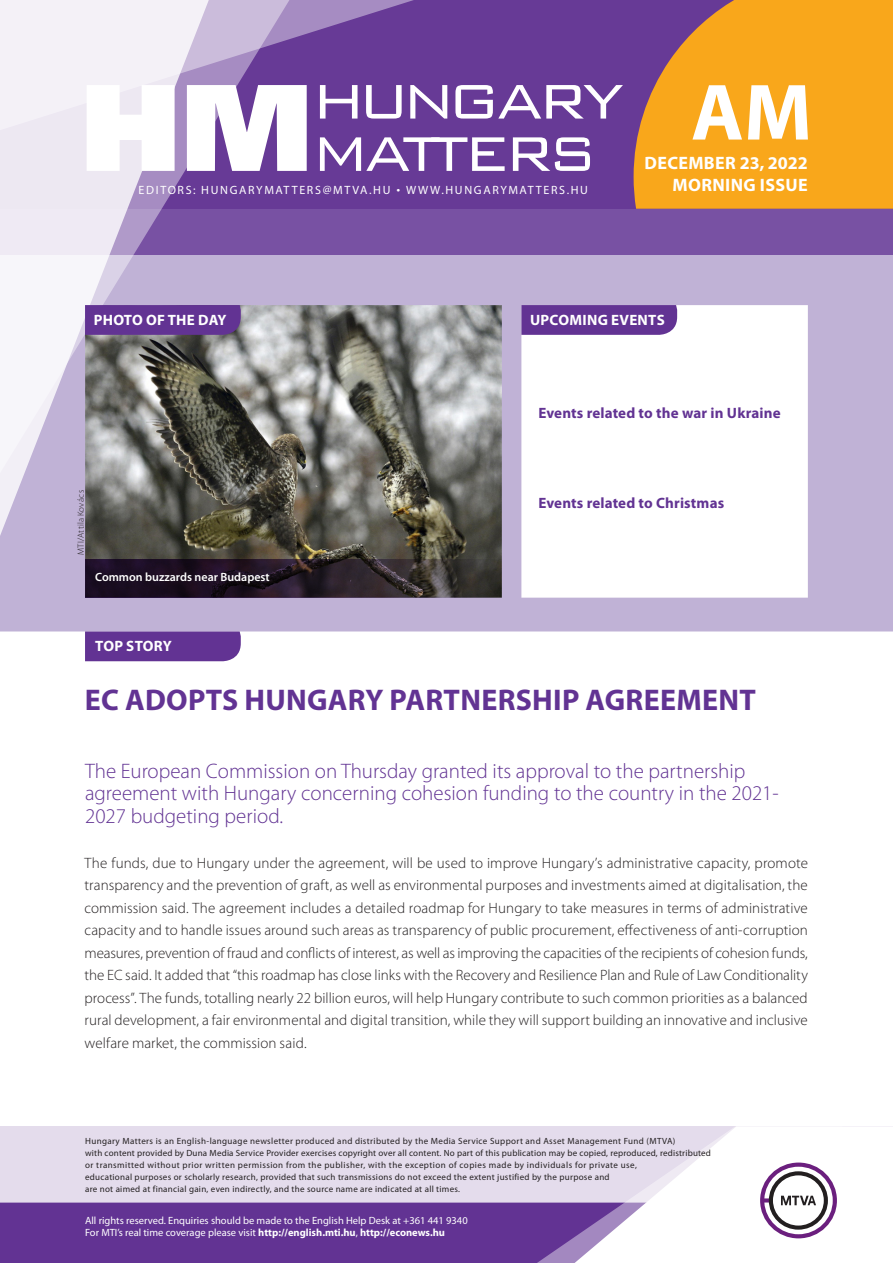
<style>
.page{position:relative;width:893px;height:1263px;background:#fff}
.page>*{position:absolute;margin:0;border:0;box-sizing:border-box;transform-origin:0 0}
.t1{font:700 80.55px "Myriad Pro";color:#fff}
._00_borito_cimsor{font:700 30px "Myriad Pro";letter-spacing:.01em;color:#623393}
._00_borito_alcimsor{font:300 21px/22.5px "Myriad Pro";color:#623393}
.t2{font:700 18px/22.5px "Myriad Pro";letter-spacing:.02em;color:#fff;text-align:right}
._03_kenyer_szöveg-1{font:300 15px/22.5px "Myriad Pro";letter-spacing:.005em;color:#231f20;text-align:justify}
._00_borito_cimsorkic{font:700 15px "Myriad Pro";letter-spacing:.01em;color:#623393}
.t3{font:700 15px "Myriad Pro";letter-spacing:.02em;color:#fff}
.t4{font:12px "Myriad Pro";letter-spacing:.14em;color:#fff}
._04_kepalairas{font:600 12px "Myriad Pro";color:#fff}
.t5{font:10.5px/12px "Myriad Pro";color:#fff}
.t6{font:9px/12px "Myriad Pro";letter-spacing:.03em;color:#231f20}
._03_kenyer_szöveg-1-2{font:300 9px "Myriad Pro";letter-spacing:.03em;color:#231f20}
.s1{font-family:"Geogrotesque"}
.s2{font-weight:700}
</style>
<div class="page">
<div style="left:0;top:1126px;width:893px;height:137px;background:#e4dcec"></div>
<div style="left:0;top:1202px;width:506px;height:61px;background:#623393"></div>
<div style="left:506px;top:1202px;width:43px;height:61px;background:#623393"></div>
<svg style="left:549px;top:1126px;width:344px;height:137px;fill:#fff"></svg>
<svg style="left:760px;top:1162px;width:77px;height:76px;background:#c5b8c8"></svg>
<svg style="left:0;top:255px;width:893px;height:376px"></svg>
<div style="left:0;top:0;width:893px;height:255px;background:linear-gradient(to bottom,#633493,#72489e)"></div>
<svg style="left:634px;top:0;width:259px;height:209px;background:#ea9c26"></svg>
<svg style="left:225px;top:221px;width:83px;height:287px;background:#8e8693"></svg>
<svg style="left:225px;top:0;width:257px;height:221px;background:#744c9f"></svg>
<svg style="left:0;top:0;width:225px;height:610px"></svg>
<svg style="left:87px;top:85px;width:88px;height:86px"></svg>
<svg style="left:187px;top:85px;width:120px;height:86px"></svg>
<svg style="left:320px;top:85px;width:37px;height:34px"></svg>
<svg style="left:366px;top:85px;width:36px;height:34px"></svg>
<svg style="left:410px;top:85px;width:37px;height:34px"></svg>
<svg style="left:455px;top:85px;width:168px;height:34px"></svg>
<svg style="left:320px;top:137px;width:185px;height:34px"></svg>
<svg style="left:513px;top:137px;width:77px;height:34px"></svg>
<div style="left:85px;top:631px;width:156px;height:30px;background:#623393"></div>
<svg style="left:521px;top:305px;width:156px;height:30px;background:#653795"></svg>
<div style="left:85px;top:305px;width:156px;height:30px;background:#623393"></div>
<svg style="left:85px;top:559px;width:417px;height:39px;background:#291f29"></svg>
<p class="t4" style="left:139px;top:182px;width:451px">EDITORS: HUNGARYMATTERS@MTVA.HU <span class="s1">¬</span> WWW.HUNGARYMATTERS.HU</p>
<h1 class="t1" style="left:691px;top:60px;width:114px">AM</h1>
<p class="t2" style="left:644px;top:151px;width:165px">December 23, 2022<br>MORNING ISSUE</p>
<p class="t3" style="left:94px;top:310px;width:134px">PHOTO OF THE DAY</p>
<p class="t3" style="left:530px;top:310px;width:136px">UPCOMING EVENTS</p>
<p class="_03_kenyer_szöveg-1-2" style="left:76px;top:555px;width:66px;rotate:-90deg">MTI/Attila Kovács</p>
<p class="_04_kepalairas" style="left:95px;top:569px;width:176px">Common buzzards near Budapest</p>
<p class="t3" style="left:95px;top:636px;width:78px">TOP STORY</p>
<p class="_00_borito_cimsorkic" style="left:538px;top:403px;width:244px">Events related to the war in Ukraine</p>
<p class="_00_borito_cimsorkic" style="left:538px;top:493px;width:187px">Events related to Christmas</p>
<p class="_00_borito_cimsor" style="left:85px;top:680px;width:560px">EC ADOPTS HUNGARY PARTNERSHIP AGREEME</p>
<p class="_00_borito_cimsor" style="left:718px;top:680px;width:39px">NT</p>
<p class="_00_borito_alcimsor" style="left:85px;top:759px;width:695px">The European Commission on Thursday granted its approval to the partnership agreement with Hungary concerning cohesion funding to the country in the 2021-<br>2027 budgeting period.</p>
<p class="_03_kenyer_szöveg-1" style="left:85px;top:851px;width:725px">The funds, due to Hungary under the agreement, will be used to improve Hungary’s administrative capacity, promote transparency and the prevention of graft, as well as environmental purposes and investments aimed at digitalisation, the commission said. The agreement includes a detailed roadmap for Hungary to take measures in terms of administrative capacity and to handle issues around such areas as transparency of public procurement, effectiveness of anti-corruption measures, prevention of fraud and conflicts of interest, as well as improving the capacities of the recipients of cohesion funds, the EC said. It added that “this roadmap has close links with the Recovery and Resilience Plan and Rule of Law Conditionality process”. The funds, totalling nearly 22 billion euros, will help Hungary contribute to such common priorities as a balanced rural development, a fair environmental and digital transition, while they will support building an innovative and inclusive welfare market, the commission said.</p>
<p class="t6" style="left:85px;top:1134px;width:627px">Hungary Matters is an English-language newsletter produced and distributed by the Media Service Support and Asset Management Fund (MTVA)<br>with content provided by Duna Media Service Provider exercises copyright over all content. No part of this publication may be copied, reproduced, redistributed or transmitted without prior written permission from the publisher, with the exception of copies made by individuals for private use,<br>educational purposes or scholarly research, provided that such transmissions do not exceed the extent justified by the purpose and<br>are not aimed at financial gain, even indirectly, and the source name are indicated at all times.</p>
<p class="t5" style="left:85px;top:1214px;width:384px">All rights reserved. Enquiries should be made to the English Help Desk at +361 441 9340<br>For MTI’s real time coverage please visit <span class="s2">http://english.mti.hu</span>, <span class="s2">http://econews.hu</span></p>
</div>
